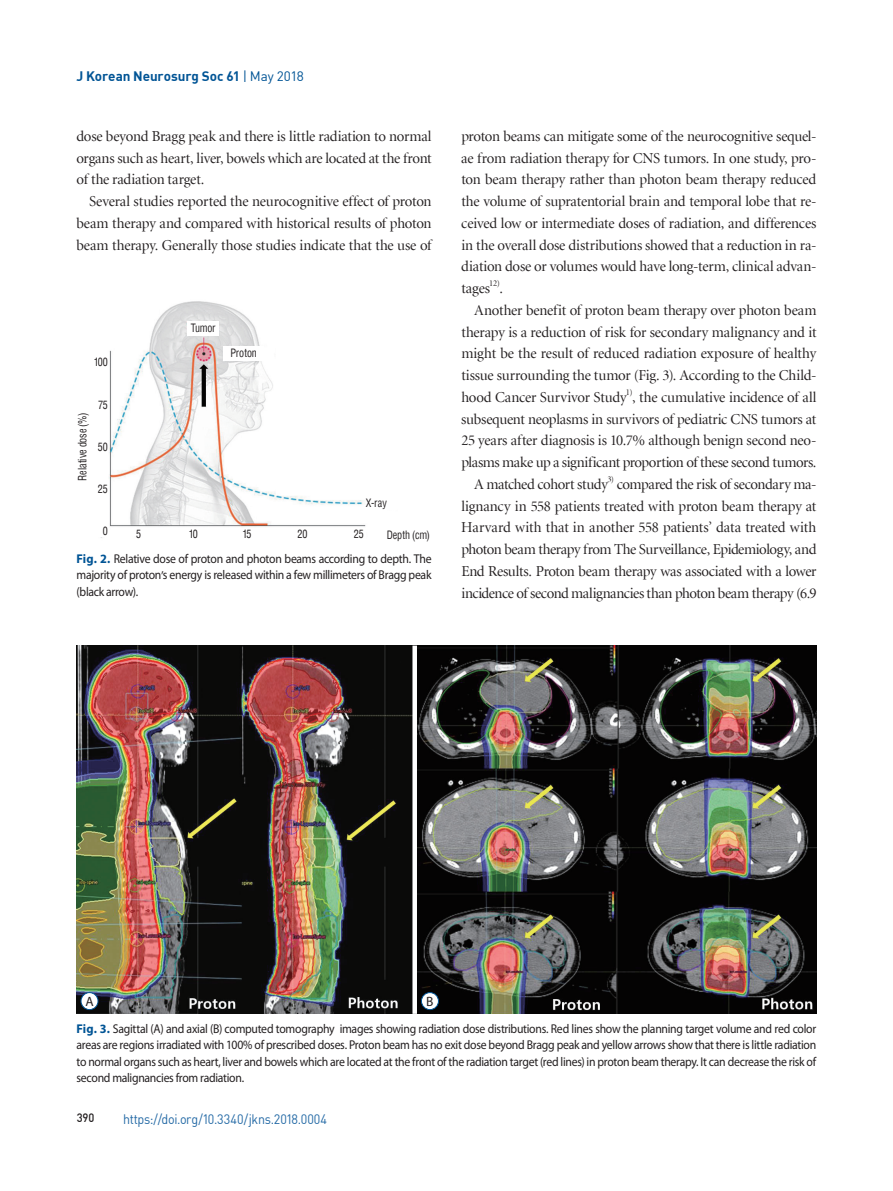
<style>
.page{position:relative;width:893px;height:1191px;background:#fff}
.page>*{position:absolute;margin:0;border:0;box-sizing:border-box;transform-origin:0 0}
.t1{font:15px/21.8px "Minion LT Display";letter-spacing:-.015em;color:#231f20;text-align:justify}
.t2{font:13.5px "DIN";letter-spacing:-.02em;color:#2369a5;scale:.93 1}
.t3{font:700 13.5px "DIN";letter-spacing:-.005em;color:#005495}
.t4{font:13.5px "Myriad Pro";color:#231f20}
.t5{font:12.75px/16.5px "Myriad Pro";letter-spacing:-.025em;color:#231f20;text-align:justify;scale:.92 1}
.t6{font:12px "Dinmed";color:#231f20;scale:.93 1}
.t7{font:condensed 11.25px "Helvetica";letter-spacing:-.015em;color:#231f20;scale:.9 1}
.t8{font:8.7px "Minion LT Display";color:#231f20}
.s1{font-weight:400}
.s2{font-weight:700;color:#005495}
</style>
<div class="page">
<img style="left:100px;top:301px;width:266px;height:237px">
<div style="left:93px;top:356px;width:15px;height:180px;background:#fff"></div>
<div style="left:136px;top:528px;width:230px;height:16px;background:#fff"></div>
<img style="left:77px;top:645px;width:739px;height:368px">
<div style="left:81px;top:992px;width:17px;height:17px;background:#fff;border-radius:50%"></div>
<div style="left:81px;top:992px;width:17px;height:17px;border:1px solid #005495;border-radius:50%"></div>
<div style="left:421px;top:992px;width:17px;height:17px;background:#fff;border-radius:50%"></div>
<div style="left:421px;top:992px;width:18px;height:17px;border:1px solid #005495;border-radius:50%"></div>
<div style="left:412px;top:645px;width:5px;height:368px;background:#fff"></div>
<div style="left:188px;top:321px;width:31px;height:14px;background:#fff"></div>
<div style="left:223px;top:346px;width:41px;height:14px;background:#fff"></div>
<p class="t3" style="left:76px;top:68px;width:229px">J Korean Neurosurg Soc 61 <span class="s1">| May 2018</span></p>
<p class="t1" style="left:76px;top:126px;width:357px">dose beyond Bragg peak and there is little radiation to normal organs such as heart, liver, bowels which are located at the front of the radiation target.</p>
<p class="t1" style="left:77px;top:191px;width:357px;text-indent:13px">Several studies reported the neurocognitive effect of proton beam therapy and compared with historical results of photon beam therapy. Generally those studies indicate that the use of</p>
<p class="t7" style="left:191px;top:321px;width:29px">Tumor</p>
<p class="t7" style="left:230px;top:346px;width:31px">Proton</p>
<p class="t7" style="left:94px;top:355px;width:17px">100</p>
<p class="t7" style="left:98px;top:397px;width:12px">75</p>
<p class="t7" style="left:98px;top:439px;width:13px">50</p>
<p class="t7" style="left:98px;top:481px;width:13px">25</p>
<p class="t7" style="left:103px;top:524px;width:7px">0</p>
<p class="t7" style="left:136px;top:526px;width:7px">5</p>
<p class="t7" style="left:189px;top:526px;width:12px">10</p>
<p class="t7" style="left:242px;top:526px;width:12px">15</p>
<p class="t7" style="left:298px;top:526px;width:13px">20</p>
<p class="t7" style="left:354px;top:526px;width:13px">25</p>
<p class="t7" style="left:387px;top:527px;width:49px">Depth (cm)</p>
<p class="t7" style="left:75px;top:480px;width:77px;rotate:-90deg">Relative dose (%)</p>
<p class="t7" style="left:366px;top:495px;width:25px">X-ray</p>
<p class="t5" style="left:77px;top:550px;width:387px"><span class="s2">Fig. 2.</span> Relative dose of proton and photon beams according to depth. The majority of proton’s energy is released within a few millimeters of Bragg peak (black arrow).</p>
<p class="t1" style="left:461px;top:126px;width:357px">proton beams can mitigate some of the neurocognitive sequel&shy;ae from radiation therapy for CNS tumors. In one study, pro&shy;ton beam therapy rather than photon beam therapy reduced the volume of supratentorial brain and temporal lobe that re&shy;ceived low or intermediate doses of radiation, and differences in the overall dose distributions showed that a reduction in ra&shy;diation dose or volumes would have long-term, clinical advan&shy;tages</p>
<p class="t8" style="left:489px;top:279px;width:12px">12)</p>
<p class="t1" style="left:499px;top:278px;width:5px">.</p>
<p class="t1" style="left:474px;top:300px;width:344px">Another benefit of proton beam therapy over photon beam</p>
<p class="t1" style="left:461px;top:321px;width:357px">therapy is a reduction of risk for secondary malignancy and it</p>
<p class="t1" style="left:461px;top:343px;width:357px">might be the result of reduced radiation exposure of healthy</p>
<p class="t1" style="left:461px;top:365px;width:357px">tissue surrounding the tumor (Fig. 3). According to the Child-</p>
<p class="t1" style="left:461px;top:387px;width:357px">hood Cancer Survivor Study , the cumulative incidence of all</p>
<p class="t8" style="left:626px;top:387px;width:8px">1)</p>
<p class="t1" style="left:461px;top:408px;width:357px">subsequent neoplasms in survivors of pediatric CNS tumors at</p>
<p class="t1" style="left:461px;top:430px;width:357px">25 years after diagnosis is 10.7% although benign second neo-</p>
<p class="t1" style="left:461px;top:452px;width:357px">plasms make up a significant proportion of these second tumors.</p>
<p class="t1" style="left:474px;top:474px;width:135px">A matched cohort study</p>
<p class="t8" style="left:607px;top:474px;width:8px">3)</p>
<p class="t1" style="left:461px;top:474px;width:357px;text-indent:155px">compared the risk of secondary ma&shy;lignancy in 558 patients treated with proton beam therapy at Harvard with that in another 558 patients’ data treated with photon beam therapy from The Surveillance, Epidemiology, and End Results. Proton beam therapy was associated with a lower incidence of second malignancies than photon beam therapy (6.9</p>
<p class="t4" style="left:85px;top:992px;width:10px">A</p>
<p class="t4" style="left:426px;top:992px;width:9px">B</p>
<p class="t5" style="left:77px;top:1019px;width:806px"><span class="s2">Fig. 3.</span> Sagittal (A) and axial (B) computed tomography images showing radiation dose distributions. Red lines show the planning target volume and red color areas are regions irradiated with 100% of prescribed doses. Proton beam has no exit dose beyond Bragg peak and yellow arrows show that there is little radiation to normal organs such as heart, liver and bowels which are located at the front of the radiation target (red lines) in proton beam therapy. It can decrease the risk of second malignancies from radiation.</p>
<p class="t6" style="left:77px;top:1109px;width:21px">390</p>
<p class="t2" style="left:123px;top:1110px;width:221px">https://doi.org/10.3340/jkns.2018.0004</p>
</div>
